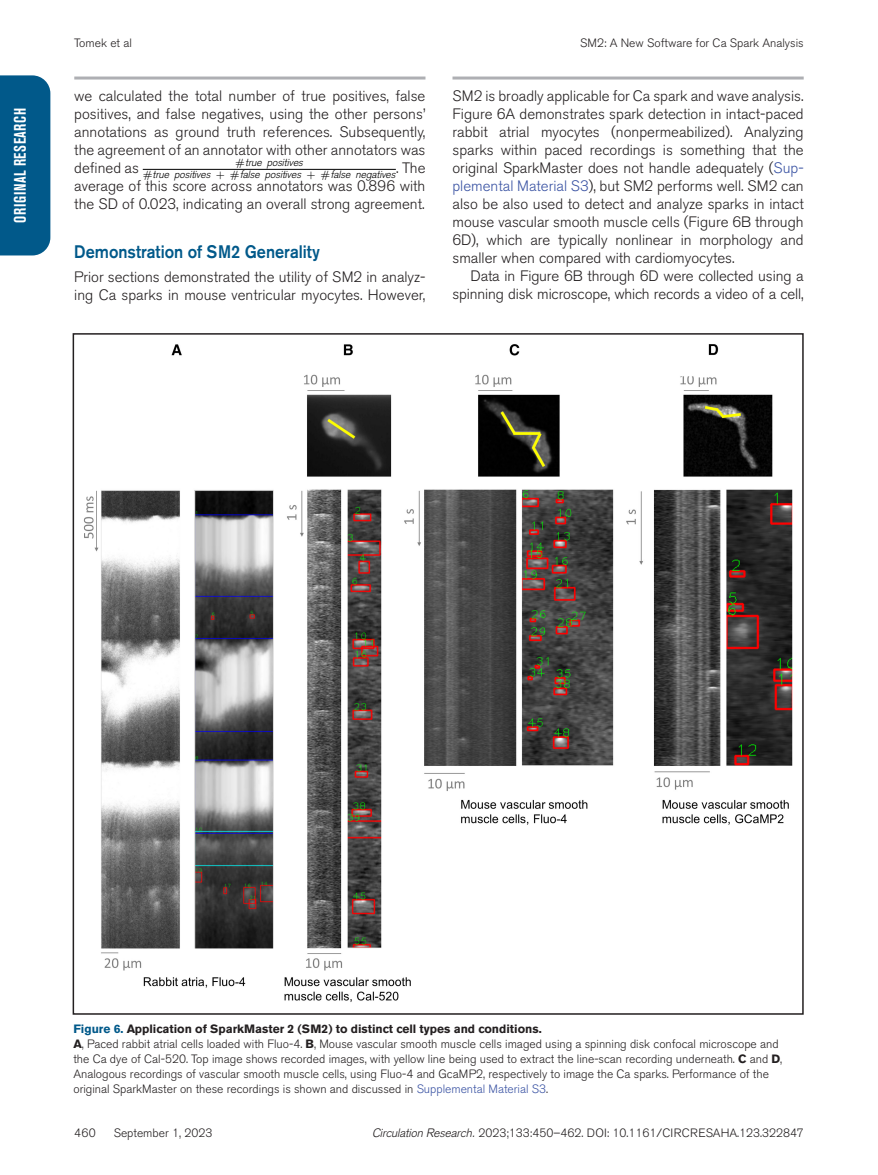
<style>
.page{position:relative;width:878px;height:1175px;background:#fff}
.page>*{position:absolute;margin:0;border:0;box-sizing:border-box;transform-origin:0 0}
.t1{font:500 18px "Akzidenz Grotesk BE";color:#01598a;scale:.9 1}
.t2{font:700 condensed 16.5px "Akzidenz Grotesk BE";color:#fff;scale:.9 1}
.t3{font:300 15px/18px "Akzidenz Grotesk BE";color:#231f20;text-align:justify}
.t4{font:300 12px/15px "Akzidenz Grotesk BE";color:#231f20}
.t5{font:italic 300 10.5px/12.3px "Akzidenz Grotesk";color:#000}
.s1{font-family:"CMR7";font-weight:400;font-style:normal}
.s2{color:#3a53a3}
.s3{font-weight:700;color:#01598a}
.s4{font-weight:700}
.s5{font-family:"Akzidenz Grotesk";font-style:italic}
</style>
<div class="page">
<div style="left:0;top:75px;width:50px;height:180px;background:#01598a"></div>
<svg style="left:74px;top:76px;width:351px;height:4px"></svg>
<svg style="left:452px;top:76px;width:351px;height:4px"></svg>
<hr style="left:143px;top:169px;width:253px;height:1px;background:#000">
<img style="left:83px;top:344px;width:710px;height:658px">
<p class="t2" style="left:11px;top:223px;width:127px;rotate:-90deg">Original Research</p>
<p class="t4" style="left:74px;top:36px;width:59px">Tomek et al</p>
<p class="t4" style="left:580px;top:36px;width:225px">SM2: A New Software for Ca Spark Analysis</p>
<p class="t3" style="left:74px;top:87px;width:353px">we calculated the total number of true positives, false positives, and false negatives, using the other persons’ annotations as ground truth references. Subsequently, the agreement of an annotator with other annotators was defined as</p>
<p class="t5" style="left:143px;top:156px;width:284px;text-indent:92px"><span class="s1">#</span>true positives<br><span class="s1">#</span>true positives <span class="s1">+ #</span>false positives <span class="s1">+ #</span>false negatives<sup>.</sup> <sup>The</sup></p>
<p class="t3" style="left:74px;top:177px;width:352px">average of this score across annotators was 0.896 with the SD of 0.023, indicating an overall strong agreement.</p>
<p class="t1" style="left:74px;top:241px;width:274px">Demonstration of SM2 Generality</p>
<p class="t3" style="left:74px;top:268px;width:352px">Prior sections demonstrated the utility of SM2 in analyz&shy;ing Ca sparks in mouse ventricular myocytes. However,</p>
<p class="t3" style="left:452px;top:87px;width:353px">SM2 is broadly applicable for Ca spark and wave analysis.<br>Figure 6A demonstrates spark detection in intact-paced rabbit atrial myocytes (nonpermeabilized). Analyzing sparks within paced recordings is something that the original SparkMaster does not handle adequately (<span class="s2">Sup&shy;plemental Material S3</span>), but SM2 performs well. SM2 can also be also used to detect and analyze sparks in intact mouse vascular smooth muscle cells (Figure 6B through 6D), which are typically nonlinear in morphology and smaller when compared with cardiomyocytes.</p>
<p class="t3" style="left:452px;top:267px;width:353px;text-align:right">Data in Figure 6B through 6D were collected using a spinning disk microscope, which records a video of a cell,</p>
<p class="t4" style="left:73px;top:1021px;width:710px"><span class="s3">Figure 6.</span> <span class="s4">Application of SparkMaster 2 (SM2) to distinct cell types and conditions.<br>A</span>, Paced rabbit atrial cells loaded with Fluo-4. <span class="s4">B</span>, Mouse vascular smooth muscle cells imaged using a spinning disk confocal microscope and the Ca dye of Cal-520. Top image shows recorded images, with yellow line being used to extract the line-scan recording underneath. <span class="s4">C</span> and <span class="s4">D</span>, Analogous recordings of vascular smooth muscle cells, using Fluo-4 and GcaMP2, respectively to image the Ca sparks. Performance of the original SparkMaster on these recordings is shown and discussed in <span class="s2">Supplemental Material S3</span>.</p>
<p class="t4" style="left:74px;top:1125px;width:23px">460</p>
<p class="t4" style="left:114px;top:1125px;width:100px">September 1, 2023</p>
<p class="t4" style="left:372px;top:1125px;width:433px"><span class="s5">Circulation Research.</span> 2023;133:450–462. DOI: 10.1161/CIRCRESAHA.123.322847</p>
</div>
